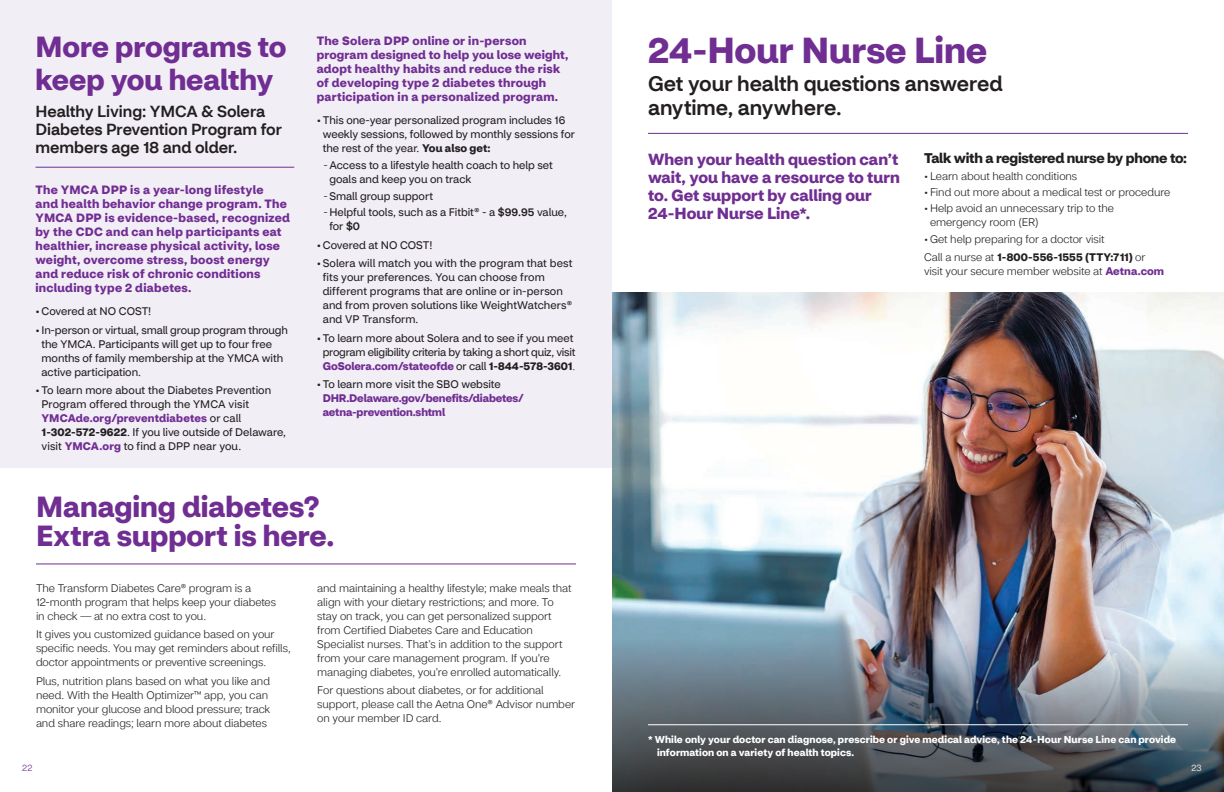
<style>
.page{position:relative;width:1224px;height:792px;background:#fff}
.page>*{position:absolute;margin:0;border:0;box-sizing:border-box;transform-origin:0 0}
.t1{font:700 36px "CVS Health Sans";letter-spacing:-.005em;color:#702d92}
.t2{font:700 29px/29px "CVS Health Sans";color:#702d92}
.t3{font:500 21px/24px "CVS Health Sans";color:#231f20}
.t4{font:700 16px/18px "CVS Health Sans";color:#702d92}
.t5{font:500 16px/18px "CVS Health Sans";color:#231f20}
.t6{font:700 14px "CVS Health Sans";letter-spacing:-.02em;color:#231f20}
.t7{font:700 12px/14px "CVS Health Sans";letter-spacing:.02em;color:#702d92}
.t8{font:300 11px/14px "CVS Health Sans";letter-spacing:-.005em;color:#231f20}
.t9{font:11px/14px "CVS Health Sans";color:#231f20}
.t10{font:11px/14px "CVS Health Sans";letter-spacing:-.02em;color:#231f20;text-align:center}
.t11{font:700 11px/14px "CVS Health Sans";letter-spacing:-.015em;color:#702d92}
.t12{font:700 10px/13px "CVS Health Sans";letter-spacing:.01em;color:#fff}
.t13{font:300 9px "CVS Health Sans";color:#702d92}
.t14{font:300 9px "CVS Health Sans";color:#fff}
.s1{font-weight:700;color:#702d92}
.s2{font-weight:700}
.s3{font-weight:300}
.s4{font-weight:500}
</style>
<div class="page">
<div style="left:0;top:0;width:612px;height:468px;background:#f2eef6"></div>
<hr style="left:36px;top:564px;width:540px;height:1px;background:#702d92">
<hr style="left:36px;top:167px;width:258px;height:1px;background:#702d92">
<img style="left:612px;top:292px;width:612px;height:347px">
<hr style="left:648px;top:133px;width:540px;height:1px;background:#702d92">
<img style="left:612px;top:639px;width:612px;height:153px">
<hr style="left:648px;top:724px;width:540px;height:1px;background:#fff">
<h2 class="t2" style="left:36px;top:31px;width:253px;line-height:33px">More programs to keep you healthy</h2>
<h3 class="t5" style="left:36px;top:103px;width:248px">Healthy Living: YMCA &amp; Solera<br>Diabetes Prevention Program for members age 18 and older.</h3>
<p class="t7" style="left:36px;top:183px;width:256px">The YMCA DPP is a year-long lifestyle<br>and health behavior change program. The YMCA DPP is evidence-based, recognized by the CDC and can help participants eat healthier, increase physical activity, lose weight, overcome stress, boost energy and reduce risk of chronic conditions including type 2 diabetes.</p>
<p class="t9" style="left:36px;top:305px;width:117px">• Covered at NO COST!</p>
<p class="t9" style="left:42px;top:323px;width:248px;text-indent:-6px">• In-person or virtual, small group program through the YMCA. Participants will get up to four free months of family membership at the YMCA with active participation.</p>
<p class="t9" style="left:42px;top:384px;width:246px;text-indent:-6px">•To learn more about the Diabetes Prevention Program offered through the YMCA visit <span class="s1">YMCAde.org/preventdiabetes</span> or call <span class="s2">1-302-572-9622</span>. If you live outside of Delaware, visit <span class="s1">YMCA.org</span> to find a DPP near you.</p>
<p class="t7" style="left:317px;top:34px;width:253px">The Solera DPP online or in-person program designed to help you lose weight, adopt healthy habits and reduce the risk of developing type 2 diabetes through participation in a personalized program.</p>
<p class="t9" style="left:323px;top:113px;width:254px;text-indent:-6px">•This one-year personalized program includes 16 weekly sessions, followed by monthly sessions for the rest of the year. <span class="s2">You also get:</span></p>
<p class="t9" style="left:329px;top:159px;width:225px;text-indent:-6px"><span class="s3">-</span>Access to a lifestyle health coach to help set goals and keep you on track</p>
<p class="t9" style="left:323px;top:188px;width:245px;line-height:16.3px"><span class="s3">-</span>Small group support<br><span class="s3">-</span>Helpful tools, such as a Fitbit® - a <span class="s4">$99.95</span> value,</p>
<p class="t9" style="left:329px;top:219px;width:32px">for <span class="s4">$0</span></p>
<p class="t9" style="left:317px;top:238px;width:117px">• Covered at NO COST!</p>
<p class="t9" style="left:323px;top:256px;width:251px;text-indent:-6px">•Solera will match you with the program that best fits your preferences. You can choose from different programs that are online or in-person and from proven solutions like WeightWatchers® and VP Transform.</p>
<p class="t10" style="left:317px;top:331px;width:260px">•To learn more about Solera and to see if you meet program eligibility criteria by taking a short quiz, visit<br><span class="s1">GoSolera.com/stateofde</span> or call <span class="s2">1-844-578-3601</span><span class="s3">.</span></p>
<p class="t9" style="left:317px;top:377px;width:186px">•To learn more visit the SBO website</p>
<p class="t11" style="left:323px;top:391px;width:203px">DHR.Delaware.gov/benefits/diabetes/ aetna-prevention.shtml</p>
<h2 class="t2" style="left:36px;top:492px;width:300px">Managing diabetes?<br>Extra support is here.</h2>
<p class="t8" style="left:36px;top:581px;width:242px">The Transform Diabetes Care® program is a<br>12-month program that helps keep your diabetes in check — at no extra cost to you.</p>
<p class="t8" style="left:36px;top:628px;width:256px">It gives you customized guidance based on your specific needs. You may get reminders about refills, doctor appointments or preventive screenings.</p>
<p class="t8" style="left:36px;top:674px;width:236px">Plus, nutrition plans based on what you like and need. With the Health Optimizer™ app, you can monitor your glucose and blood pressure; track and share readings; learn more about diabetes</p>
<p class="t8" style="left:317px;top:581px;width:256px">and maintaining a healthy lifestyle; make meals that align with your dietary restrictions; and more. To stay on track, you can get personalized support from Certified Diabetes Care and Education Specialist nurses. That’s in addition to the support from your care management program. If you’re managing diabetes, you’re enrolled automatically.</p>
<p class="t8" style="left:317px;top:684px;width:259px">For questions about diabetes, or for additional support, please call the Aetna One® Advisor number on your member ID card.</p>
<h1 class="t1" style="left:648px;top:27px;width:341px">24-Hour Nurse Line</h1>
<h3 class="t3" style="left:648px;top:72px;width:356px">Get your health questions answered anytime, anywhere.</h3>
<h3 class="t4" style="left:648px;top:150px;width:253px">When your health question can’t wait, you have a resource to turn to. Get support by calling our<br>24-Hour Nurse Line*.</h3>
<p class="t6" style="left:924px;top:150px;width:265px">Talk with a registered nurse by phone to:</p>
<p class="t8" style="left:924px;top:169px;width:155px">• Learn about health conditions</p>
<p class="t8" style="left:924px;top:185px;width:248px">• Find out more about a medical test or procedure</p>
<p class="t8" style="left:930px;top:202px;width:186px;text-indent:-6px">• Help avoid an unnecessary trip to the emergency room (ER)</p>
<p class="t8" style="left:924px;top:230px;width:223px;line-height:18.5px">• Get help preparing for a doctor visit<br>Call a nurse at <span class="s2">1-800-556-1555 (TTY:711)</span> or</p>
<p class="t8" style="left:924px;top:264px;width:242px">visit your secure member website at <span class="s1">Aetna.com</span></p>
<p class="t12" style="left:657px;top:733px;width:521px;text-indent:-9px">* While only your doctor can diagnose, prescribe or give medical advice, the 24-Hour Nurse Line can provide information on a variety of health topics.</p>
<p class="t13" style="left:22px;top:763px;width:12px">22</p>
<p class="t14" style="left:1192px;top:763px;width:12px">23</p>
</div>
